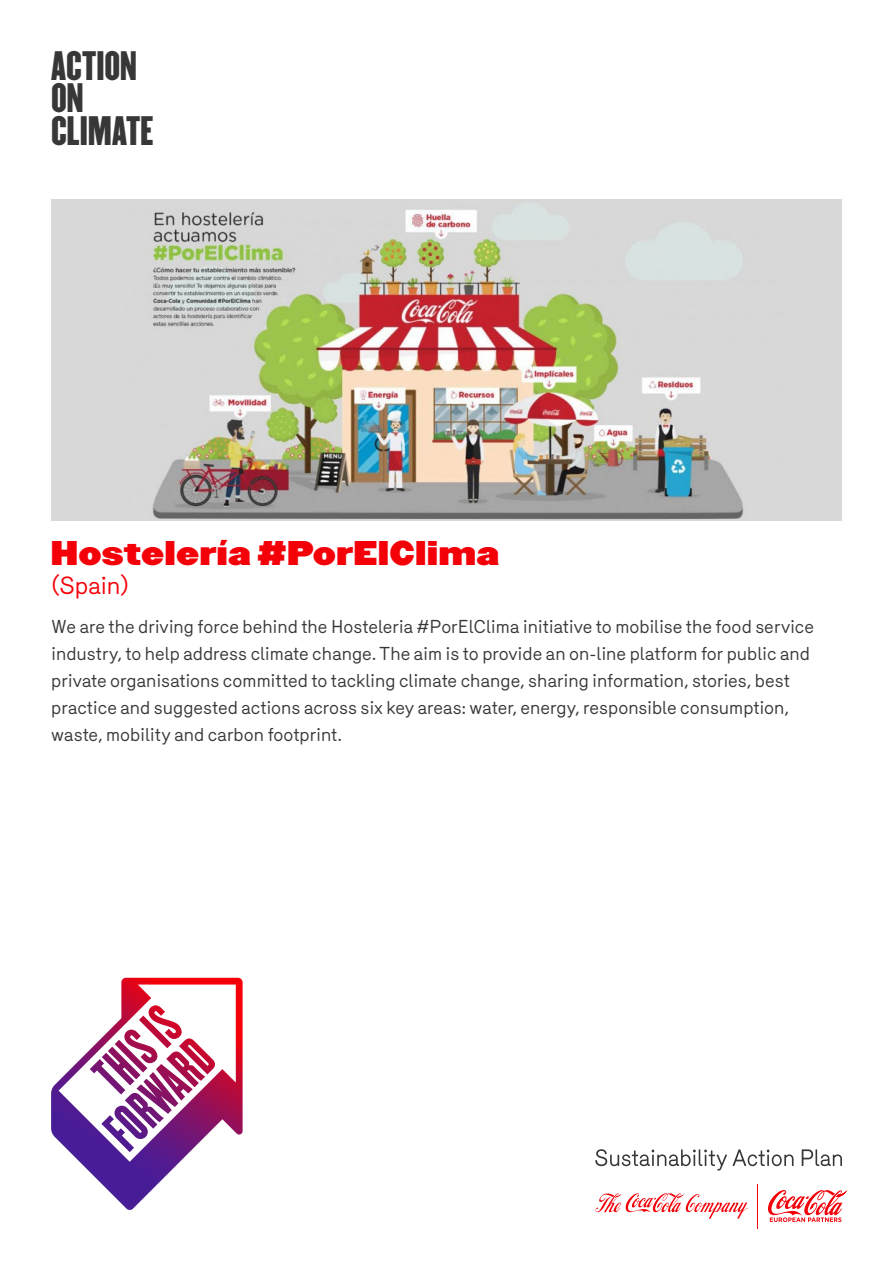
<style>
.page{position:relative;width:893px;height:1263px;background:#fff}
.page>*{position:absolute;margin:0;border:0;box-sizing:border-box;transform-origin:0 0}
.t1{font:36px/32.4px "Champion Liteweight";letter-spacing:-.01em;color:#373737}
.t2{font:30px "Champion Heviweight";letter-spacing:.015em;color:#f40009}
.t3{font:24px "Merkury";letter-spacing:-.01em;color:#f40009}
.t4{font:18px/27px "Merkury";color:#373737}
</style>
<div class="page">
<svg style="left:595px;top:1149px;width:247px;height:21px"></svg>
<svg style="left:595px;top:1193px;width:153px;height:26px"></svg>
<svg style="left:768px;top:1190px;width:79px;height:32px"></svg>
<hr style="left:757px;top:1184px;width:1px;height:44px;background:#f40009">
<svg style="left:51px;top:978px;width:192px;height:232px"></svg>
<div style="left:51px;top:200px;width:791px;height:321px;background:#d8d8d8"></div>
<img style="left:152px;top:203px;width:591px;height:317px">
<h1 class="t1" style="left:51px;top:47px;width:104px">ACTION<br>ON<br>CLIMATE</h1>
<h2 class="t2" style="left:51px;top:528px;width:449px">Hostelería #PorElClima</h2>
<h3 class="t3" style="left:51px;top:567px;width:80px">(Spain)</h3>
<p class="t4" style="left:51px;top:612px;width:764px">We are the driving force behind the Hosteleria #PorElClima initiative to mobilise the food service industry, to help address climate change. The aim is to provide an on-line platform for public and private organisations committed to tackling climate change, sharing information, stories, best practice and suggested actions across six key areas: water, energy, responsible consumption, waste, mobility and carbon footprint.</p>
</div>
